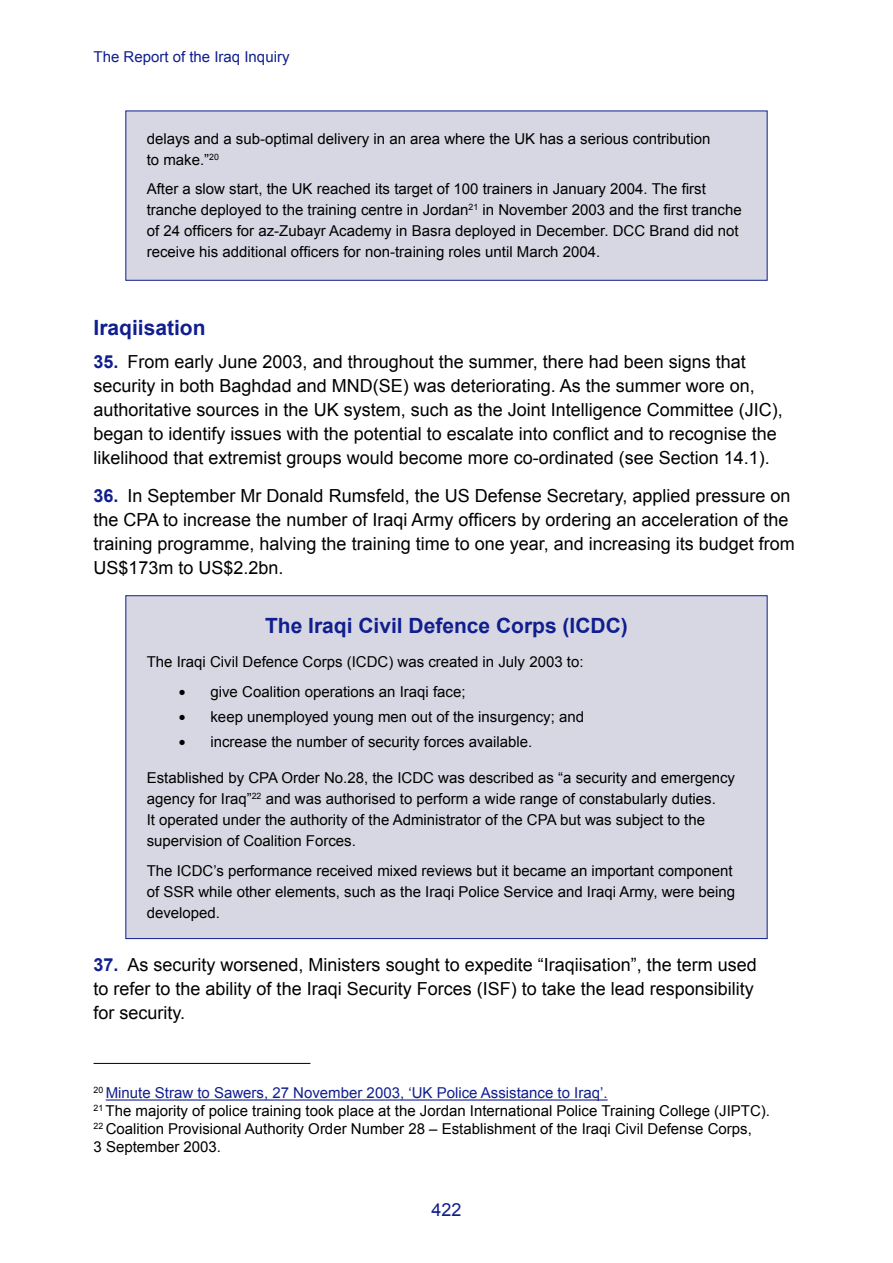
<style>
.page{position:relative;width:893px;height:1263px;background:#fff}
.page>*{position:absolute;margin:0;border:0;box-sizing:border-box;transform-origin:0 0}
.Box_Heading{font:700 21px "Arial";color:#101e8e}
.Heading_D{font:700 21px "Arial";color:#101e8e}
.t1{font:18px/24px "Arial";color:#000}
.t2{font:18px "Arial";color:#101e8e}
.Box_Text{font:15px/21px "Arial";color:#000}
.Footnote{font:15px/18px "Arial";color:#000}
.Footnote-2{font:15px "Arial";color:#101e8e}
.s1{font-weight:700;color:#101e8e}
.s2{font-size:21px}
</style>
<div class="page">
<div style="left:125px;top:111px;width:642px;height:170px;background:#d7d7e3;border:1px solid #101e8e"></div>
<div style="left:125px;top:595px;width:642px;height:344px;background:#d7d7e3;border:1px solid #101e8e"></div>
<hr style="left:94px;top:1063px;width:216px;height:1px;background:#000">
<hr style="left:106px;top:1099px;width:502px;height:1px;background:#101e8e">
<p class="Footnote-2" style="left:94px;top:47px;width:197px">The Report of the Iraq Inquiry</p>
<p class="Box_Text" style="left:147px;top:128px;width:565px">delays and a sub‑optimal delivery in an area where the UK has a serious contribution to make.”<sup>20</sup></p>
<p class="Box_Text" style="left:147px;top:178px;width:597px">After a slow start, the UK reached its target of 100 trainers in January 2004. The first tranche deployed to the training centre in Jordan<sup>21</sup> in November 2003 and the first tranche of 24 officers for az‑Zubayr Academy in Basra deployed in December. DCC Brand did not receive his additional officers for non‑training roles until March 2004.</p>
<p class="Heading_D" style="left:94px;top:316px;width:114px">Iraqiisation</p>
<p class="t1" style="left:94px;top:349px;width:691px"><span class="s1">35.</span> From early June 2003, and throughout the summer, there had been signs that security in both Baghdad and MND(SE) was deteriorating. As the summer wore on, authoritative sources in the UK system, such as the Joint Intelligence Committee (JIC), began to identify issues with the potential to escalate into conflict and to recognise the likelihood that extremist groups would become more co‑ordinated (see Section 14.1).</p>
<p class="t1" style="left:94px;top:484px;width:703px"><span class="s1">36.</span> In September Mr Donald Rumsfeld, the US Defense Secretary, applied pressure on the CPA to increase the number of Iraqi Army officers by ordering an acceleration of the training programme, halving the training time to one year, and increasing its budget from US$173m to US$2.2bn.</p>
<p class="Box_Heading" style="left:265px;top:614px;width:364px">The Iraqi Civil Defence Corps (ICDC)</p>
<p class="Box_Text" style="left:147px;top:651px;width:438px">The Iraqi Civil Defence Corps (ICDC) was created in July 2003 to:</p>
<p class="Box_Text" style="left:179px;top:681px;width:289px"><span class="s2">•</span> give Coalition operations an Iraqi face;</p>
<p class="Box_Text" style="left:179px;top:706px;width:407px"><span class="s2">•</span> keep unemployed young men out of the insurgency; and</p>
<p class="Box_Text" style="left:179px;top:731px;width:355px"><span class="s2">•</span> increase the number of security forces available.</p>
<p class="Box_Text" style="left:147px;top:767px;width:590px">Established by CPA Order No.28, the ICDC was described as “a security and emergency agency for Iraq”<sup>22</sup> and was authorised to perform a wide range of constabularly duties.<br>It operated under the authority of the Administrator of the CPA but was subject to the supervision of Coalition Forces.</p>
<p class="Box_Text" style="left:147px;top:860px;width:590px">The ICDC’s performance received mixed reviews but it became an important component of SSR while other elements, such as the Iraqi Police Service and Iraqi Army, were being developed.</p>
<p class="t1" style="left:94px;top:953px;width:665px"><span class="s1">37.</span> As security worsened, Ministers sought to expedite “Iraqiisation”, the term used to refer to the ability of the Iraqi Security Forces (ISF) to take the lead responsibility for security.</p>
<p class="Footnote-2" style="left:94px;top:1083px;width:516px"><sup>20</sup> Minute Straw to Sawers, 27 November 2003, ‘UK Police Assistance to Iraq’.</p>
<p class="Footnote" style="left:94px;top:1102px;width:678px"><sup>21</sup> The majority of police training took place at the Jordan International Police Training College (JIPTC).</p>
<p class="Footnote" style="left:94px;top:1120px;width:660px"><sup>22</sup> Coalition Provisional Authority Order Number 28 – Establishment of the Iraqi Civil Defense Corps,<br>3 September 2003.</p>
<p class="t2" style="left:431px;top:1197px;width:32px">422</p>
</div>
